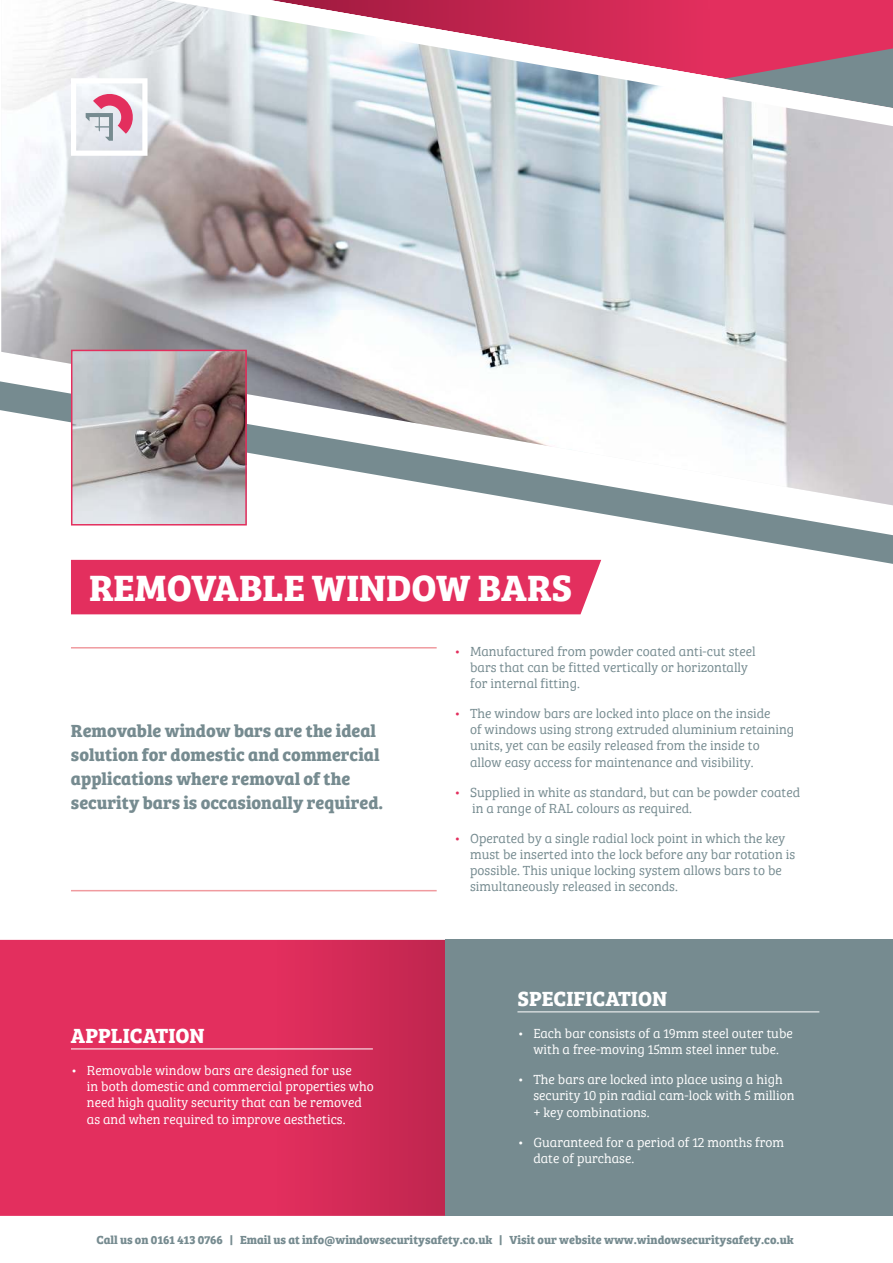
<style>
.page{position:relative;width:893px;height:1263px;background:#fff}
.page>*{position:absolute;margin:0;border:0;box-sizing:border-box;transform-origin:0 0}
.t1{font:700 37.5px "Bree Serif W01";color:#fff}
.t2{font:700 21px "Bree Serif W01";color:#fff}
.t3{font:700 18px/24px "Bree Serif W01";color:#768b90}
.t4{font:300 13.5px/16.2px "Bree Serif W01";color:#768b90}
.t5{font:300 13.5px/16.2px "Bree Serif W01";color:#fff}
.t6{font:700 12px "Bree Serif W01";color:#768b90}
.s1{color:#e32f5e}
</style>
<div class="page">
<img style="left:1px;top:0;width:892px;height:353px">
<img style="left:0;top:940px;width:445px;height:276px">
<svg style="left:164px;top:0;width:729px;height:126px"></svg>
<svg style="left:9px;top:353px;width:884px;height:28px"></svg>
<svg style="left:0;top:381px;width:893px;height:183px"></svg>
<div style="left:445px;top:939px;width:448px;height:277px;background:#768b90"></div>
<svg style="left:71px;top:78px;width:77px;height:78px"></svg>
<img style="left:74px;top:353px;width:170px;height:169px">
<div style="left:71px;top:350px;width:176px;height:175px;border:2px solid #e32f5e"></div>
<div style="left:71px;top:560px;width:530px;height:54px;background:#e32f5e"></div>
<hr style="left:71px;top:647px;width:366px;height:1px;background:#f09b9f">
<hr style="left:71px;top:890px;width:366px;height:1px;background:#f09b9f">
<hr style="left:71px;top:1048px;width:302px;height:1px;background:#fff">
<hr style="left:517px;top:1011px;width:302px;height:1px;background:#fff">
<h1 class="t1" style="left:89px;top:573px;width:485px">REMOVABLE WINDOW BARS</h1>
<h3 class="t3" style="left:71px;top:720px;width:314px">Removable window bars are the ideal solution for domestic and commercial applications where removal of the security bars is occasionally required.</h3>
<p class="t4" style="left:470px;top:644px;width:287px;text-indent:-16px"><span class="s1">•</span> Manufactured from powder coated anti-cut steel bars that can be fitted vertically or horizontally for internal fitting.</p>
<p class="t4" style="left:470px;top:706px;width:326px;text-indent:-16px"><span class="s1">•</span> The window bars are locked into place on the inside<br>of windows using strong extruded aluminium retaining units, yet can be easily released from the inside to allow easy access for maintenance and visibility.</p>
<p class="t4" style="left:472px;top:785px;width:330px;text-indent:-18px"><span class="s1">•</span> Supplied in white as standard, but can be powder coated in a range of RAL colours as required.</p>
<p class="t4" style="left:470px;top:831px;width:327px;text-indent:-16px"><span class="s1">•</span> Operated by a single radial lock point in which the key must be inserted into the lock before any bar rotation is possible. This unique locking system allows bars to be simultaneously released in seconds.</p>
<h2 class="t2" style="left:517px;top:990px;width:151px">SPECIFICATION</h2>
<h2 class="t2" style="left:71px;top:1027px;width:135px">APPLICATION</h2>
<p class="t5" style="left:517px;top:1026px;width:277px;text-align:center">• Each bar consists of a 19mm steel outer tube with a free-moving 15mm steel inner tube.</p>
<p class="t5" style="left:533px;top:1072px;width:263px;text-indent:-16px">• The bars are locked into place using a high security 10 pin radial cam-lock with 5 million + key combinations.</p>
<p class="t5" style="left:533px;top:1135px;width:252px;text-indent:-16px">• Guaranteed for a period of 12 months from date of purchase.</p>
<p class="t5" style="left:87px;top:1063px;width:288px;text-indent:-16px">• Removable window bars are designed for use<br>in both domestic and commercial properties who need high quality security that can be removed as and when required to improve aesthetics.</p>
<p class="t6" style="left:97px;top:1235px;width:699px">Call us on 0161 413 0766 | Email us at info@windowsecuritysafety.co.uk | Visit our website www.windowsecuritysafety.co.uk</p>
</div>
